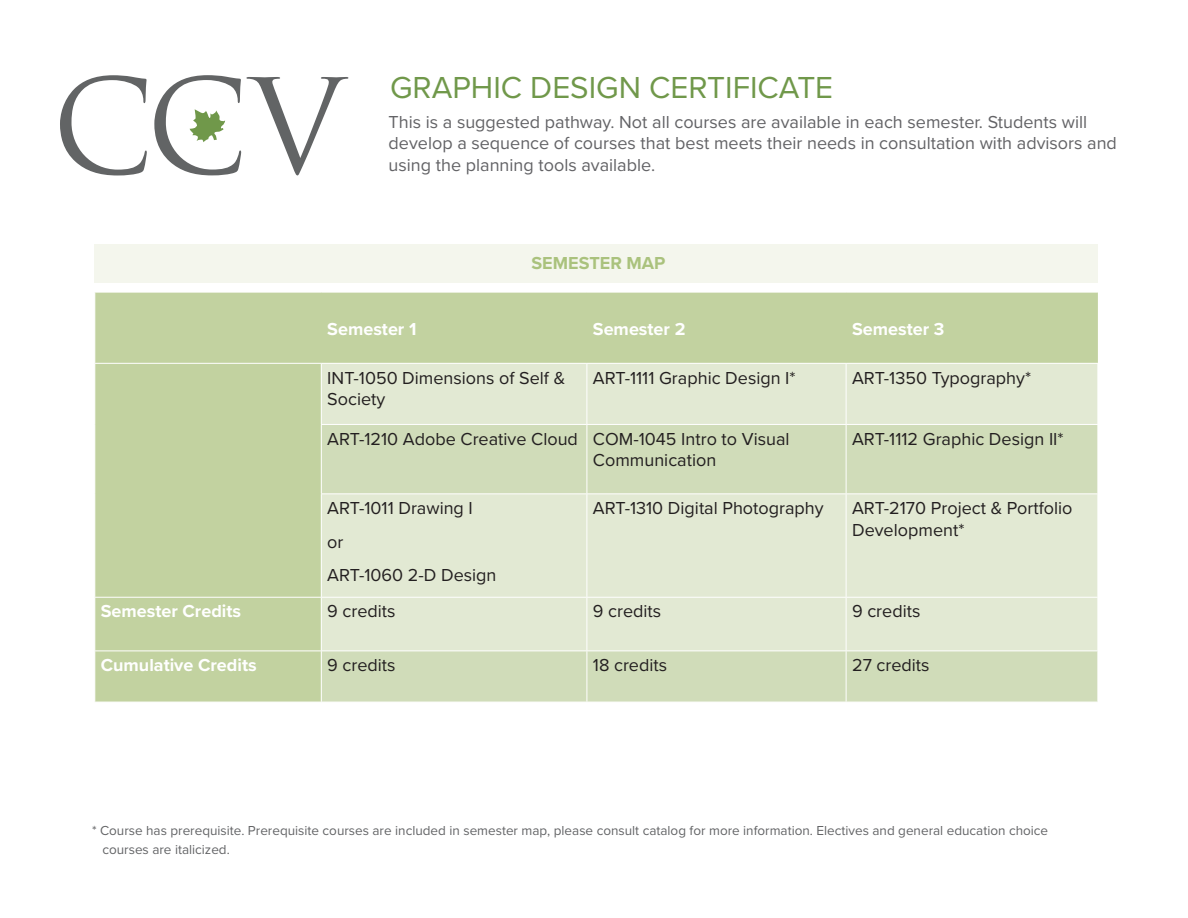
<style>
.page{position:relative;width:1188px;height:918px;background:#fff}
.page>*{position:absolute;margin:0;border:0;box-sizing:border-box;transform-origin:0 0}
.t1{font:31.5px "Proxima Nova";color:#70984a}
.t2{font:18px/21.6px "Proxima Nova";color:#231f20}
.t3{font:18px/21.6px "Proxima Nova";color:#636366}
.t4{font:700 18px "Proxima Nova";color:#fff}
.t5{font:700 18px "Proxima Nova";color:#aac27d}
.t6{font:13.5px/19.8px "Proxima Nova";color:#636466}
</style>
<div class="page">
<svg style="left:60px;top:75px;width:87px;height:100px"></svg>
<svg style="left:154px;top:75px;width:194px;height:100px"></svg>
<div style="left:95px;top:293px;width:1003px;height:409px;background:#c2d2a0"></div>
<div style="left:322px;top:364px;width:776px;height:60px;background:#e2e9d3"></div>
<svg style="left:322px;top:425px;width:776px;height:277px;background:#dae3c8"></svg>
<hr style="left:321px;top:364px;width:1px;height:60px;background:#fff">
<hr style="left:587px;top:364px;width:1px;height:60px;background:#fff">
<hr style="left:846px;top:364px;width:1px;height:60px;background:#fff">
<hr style="left:321px;top:424px;width:266px;height:1px;background:#fff">
<hr style="left:321px;top:425px;width:1px;height:68px;background:#fff">
<hr style="left:587px;top:424px;width:259px;height:1px;background:#fff">
<hr style="left:587px;top:425px;width:1px;height:68px;background:#fff">
<hr style="left:846px;top:424px;width:252px;height:1px;background:#fff">
<hr style="left:846px;top:425px;width:1px;height:68px;background:#fff">
<hr style="left:321px;top:493px;width:266px;height:1px;background:#fff">
<hr style="left:321px;top:494px;width:1px;height:103px;background:#fff">
<hr style="left:587px;top:493px;width:259px;height:1px;background:#fff">
<hr style="left:587px;top:494px;width:1px;height:103px;background:#fff">
<hr style="left:846px;top:493px;width:252px;height:1px;background:#fff">
<hr style="left:846px;top:494px;width:1px;height:103px;background:#fff">
<hr style="left:94px;top:597px;width:227px;height:1px;background:#fff">
<hr style="left:321px;top:597px;width:266px;height:1px;background:#fff">
<hr style="left:321px;top:598px;width:1px;height:53px;background:#fff">
<hr style="left:587px;top:597px;width:259px;height:1px;background:#fff">
<hr style="left:587px;top:598px;width:1px;height:53px;background:#fff">
<hr style="left:846px;top:597px;width:252px;height:1px;background:#fff">
<hr style="left:846px;top:598px;width:1px;height:53px;background:#fff">
<hr style="left:94px;top:651px;width:227px;height:1px;background:#fff">
<hr style="left:321px;top:651px;width:266px;height:1px;background:#fff">
<hr style="left:321px;top:651px;width:1px;height:51px;background:#fff">
<hr style="left:587px;top:651px;width:259px;height:1px;background:#fff">
<hr style="left:587px;top:651px;width:1px;height:51px;background:#fff">
<hr style="left:846px;top:651px;width:252px;height:1px;background:#fff">
<hr style="left:846px;top:651px;width:1px;height:51px;background:#fff">
<hr style="left:94px;top:363px;width:227px;height:1px;background:#fff">
<hr style="left:321px;top:363px;width:266px;height:1px;background:#fff">
<hr style="left:587px;top:363px;width:259px;height:1px;background:#fff">
<hr style="left:846px;top:363px;width:252px;height:1px;background:#fff">
<div style="left:94px;top:245px;width:1004px;height:38px;background:#f4f6ed"></div>
<h1 class="t1" style="left:390px;top:64px;width:445px">GRAPHIC DESIGN CERTIFICATE</h1>
<p class="t3" style="left:389px;top:110px;width:730px">This is a suggested pathway. Not all courses are available in each semester. Students will develop a sequence of courses that best meets their needs in consultation with advisors and using the planning tools available.</p>
<p class="t5" style="left:532px;top:250px;width:135px">SEMESTER MAP</p>
<p class="t4" style="left:327px;top:315px;width:91px">Semester 1</p>
<p class="t4" style="left:593px;top:315px;width:94px">Semester 2</p>
<p class="t4" style="left:852px;top:315px;width:94px">Semester 3</p>
<p class="t2" style="left:327px;top:366px;width:239px">INT-1050 Dimensions of Self &amp;<br>Society</p>
<p class="t2" style="left:593px;top:366px;width:204px">ART-1111 Graphic Design I*</p>
<p class="t2" style="left:852px;top:366px;width:181px">ART-1350 Typography*</p>
<p class="t2" style="left:593px;top:427px;width:198px;text-indent:-266px">ART-1210 Adobe Creative Cloud COM-1045 Intro to Visual<br>Communication</p>
<p class="t2" style="left:852px;top:427px;width:213px">ART-1112 Graphic Design II*</p>
<p class="t2" style="left:327px;top:490px;width:171px;line-height:33.6px">ART-1011 Drawing I<br>or<br>ART-1060 2-D Design</p>
<p class="t2" style="left:593px;top:497px;width:232px">ART-1310 Digital Photography</p>
<p class="t2" style="left:852px;top:497px;width:222px">ART-2170 Project &amp; Portfolio<br>Development*</p>
<p class="t4" style="left:101px;top:598px;width:142px">Semester Credits</p>
<p class="t2" style="left:327px;top:600px;width:70px">9 credits</p>
<p class="t2" style="left:593px;top:600px;width:70px">9 credits</p>
<p class="t2" style="left:852px;top:600px;width:70px">9 credits</p>
<p class="t4" style="left:101px;top:652px;width:157px">Cumulative Credits</p>
<p class="t2" style="left:327px;top:654px;width:70px">9 credits</p>
<p class="t2" style="left:593px;top:654px;width:76px">18 credits</p>
<p class="t2" style="left:852px;top:654px;width:79px">27 credits</p>
<p class="t6" style="left:102px;top:820px;width:947px;text-indent:-10px">* Course has prerequisite. Prerequisite courses are included in semester map, please consult catalog for more information. Electives and general education choice courses are italicized.</p>
</div>
